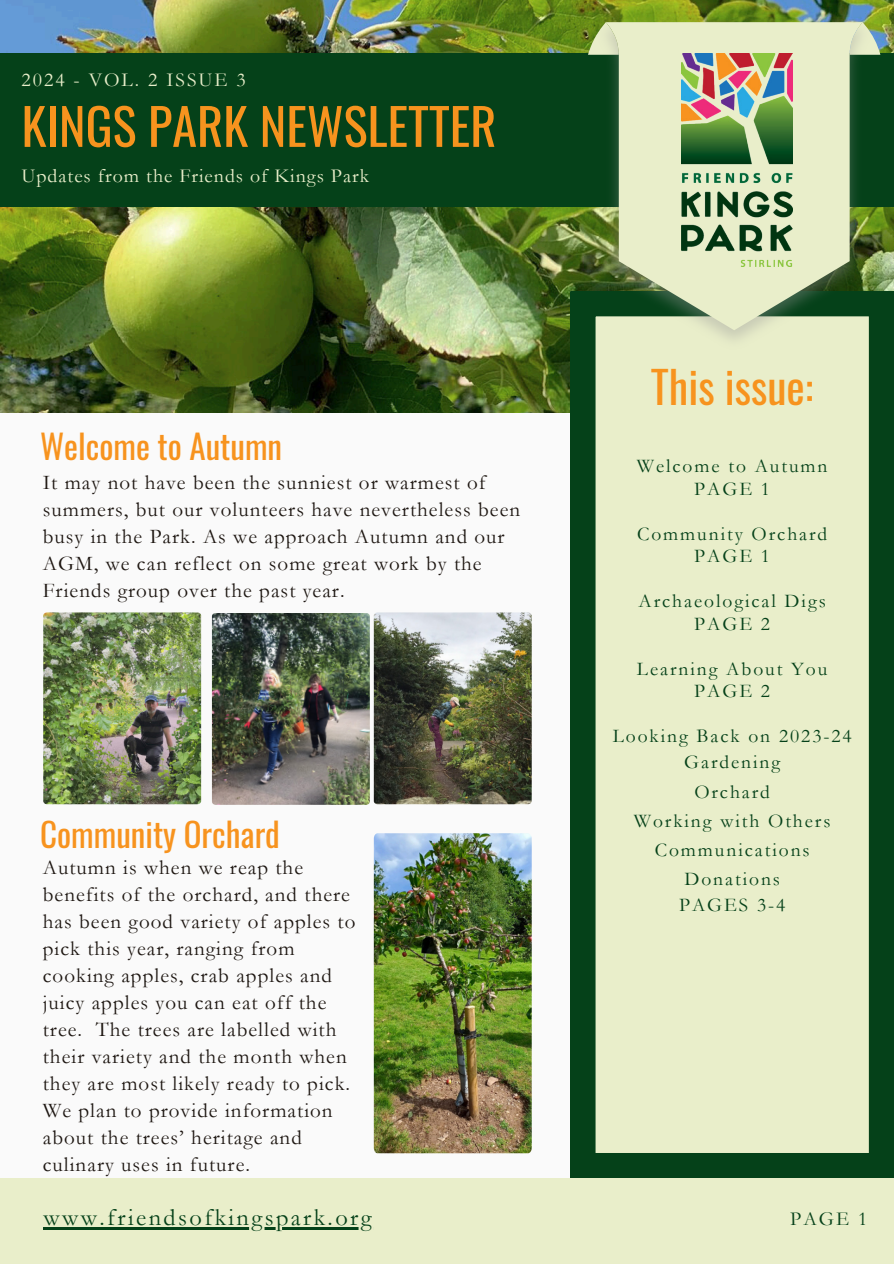
<style>
.page{position:relative;width:894px;height:1264px;background:#fff}
.page>*{position:absolute;margin:0;border:0;box-sizing:border-box;transform-origin:0 0}
.t1{font:50.4px "Oswald";color:#f7931e}
.t2{font:43.65px "Oswald";color:#f7931e}
.t3{font:33.15px "Oswald";color:#f7931e}
.t4{font:24.3px "Garamond";letter-spacing:.1em;color:#054119}
.t5{font:21px/27px "Garamond";letter-spacing:.05em;color:#1d1611}
.t6{font:19.8px "Garamond";letter-spacing:.05em;color:#e9eeca}
.t7{font:19.8px "Garamond";letter-spacing:.1em;color:#e9eeca}
.t8{font:19.8px "Garamond";color:#054119}
.t9{font:19.5px/22.5px "Garamond";letter-spacing:.1em;color:#054119;text-align:center}
</style>
<div class="page">
<div style="left:0;top:0;width:893px;height:1263px;background:#fafafa"></div>
<img style="left:0;top:0;width:571px;height:412px">
<svg style="left:570px;top:291px;width:323px;height:886px;background:#c0cfaa"></svg>
<div style="left:0;top:1177px;width:893px;height:86px;background:#e9eeca"></div>
<div style="left:0;top:53px;width:893px;height:153px;background:#054119"></div>
<img style="left:571px;top:0;width:322px;height:374px">
<svg style="left:605px;top:22px;width:257px;height:308px;background:#bdcba6"></svg>
<img style="left:681px;top:53px;width:111px;height:214px">
<img style="left:374px;top:833px;width:157px;height:320px">
<img style="left:374px;top:612px;width:157px;height:192px;border-radius:3px">
<img style="left:43px;top:612px;width:158px;height:192px;border-radius:3px">
<img style="left:212px;top:613px;width:157px;height:191px;border-radius:3px">
<hr style="left:43px;top:1227px;width:331px;height:2px;background:#054119">
<p class="t7" style="left:21px;top:67px;width:226px">2024 - VOL. 2 ISSUE 3</p>
<h1 class="t1" style="left:21px;top:81px;width:476px">KINGS PARK NEWSLETTER</h1>
<p class="t6" style="left:21px;top:162px;width:349px">Updates from the Friends of Kings Park</p>
<h3 class="t3" style="left:40px;top:417px;width:243px">Welcome to Autumn</h3>
<p class="t5" style="left:43px;top:468px;width:479px">It may not have been the sunniest or warmest of summers, but our volunteers have nevertheless been busy in the Park. As we approach Autumn and our AGM, we can reflect on some great work by the Friends group over the past year.</p>
<h3 class="t3" style="left:40px;top:804px;width:241px">Community Orchard</h3>
<p class="t5" style="left:43px;top:853px;width:314px">Autumn is when we reap the benefits of the orchard, and there has been good variety of apples to pick this year, ranging from cooking apples, crab apples and juicy apples you can eat off the tree. The trees are labelled with their variety and the month when they are most likely ready to pick.<br>We plan to provide information about the trees’ heritage and culinary uses in future.</p>
<p class="t4" style="left:43px;top:1201px;width:329px">www.friendsofkingspark.org</p>
<h2 class="t2" style="left:650px;top:348px;width:164px">This issue:</h2>
<p class="t9" style="left:636px;top:454px;width:192px">Welcome to Autumn<br>PAGE 1</p>
<p class="t9" style="left:636px;top:522px;width:192px">Community Orchard<br>PAGE 1</p>
<p class="t9" style="left:638px;top:589px;width:189px">Archaeological Digs<br>PAGE 2</p>
<p class="t9" style="left:636px;top:657px;width:192px">Learning About You<br>PAGE 2</p>
<p class="t9" style="left:612px;top:722px;width:240px;line-height:26px">Looking Back on 2023-24<br>Gardening</p>
<p class="t9" style="left:633px;top:776px;width:198px;line-height:29.2px">Orchard<br>Working with Others<br>Communications<br>Donations</p>
<p class="t9" style="left:679px;top:893px;width:108px">PAGES 3-4</p>
<p class="t8" style="left:790px;top:1205px;width:79px">PAGE 1</p>
</div>
